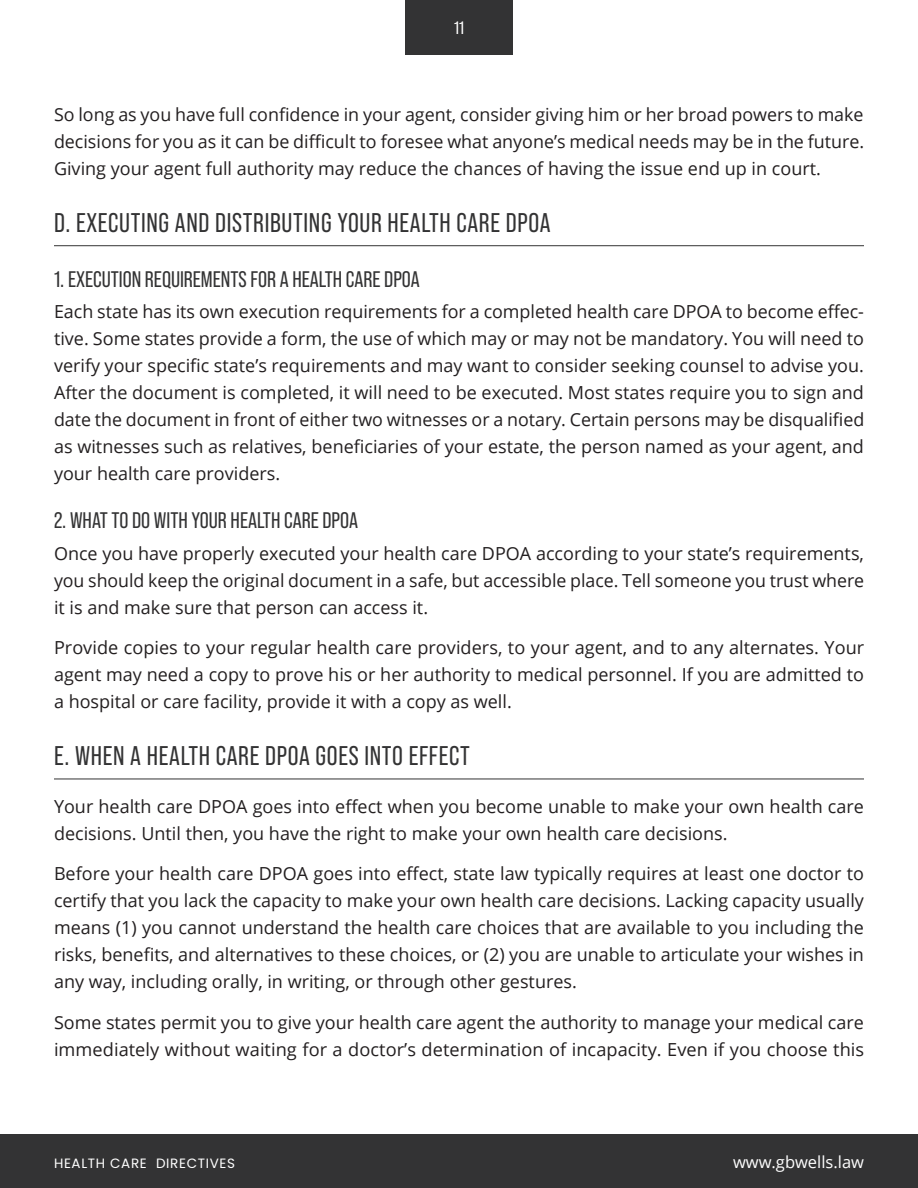
<style>
.page{position:relative;width:918px;height:1188px;background:#fff}
.page>*{position:absolute;margin:0;border:0;box-sizing:border-box;transform-origin:0 0}
.H1_-_Heading_1{font:27px "Bebas Neue Pro";letter-spacing:.025em;color:#333334}
.H2_-_Heading_2{font:22.5px "Bebas Neue Pro";color:#333334}
.P1_1_-_Basic_Paragra{font:18px/27px "Open Sans";color:#231f20;text-align:justify}
.t1{font:18px "Bebas Neue Pro";color:#fff}
.t2{font:16.5px "Open Sans";color:#fff}
.t3{font:13.5px "Poppins";letter-spacing:.05em;color:#fff}
</style>
<div class="page">
<div style="left:405px;top:0;width:108px;height:54px;background:#333334"></div>
<div style="left:0;top:1134px;width:918px;height:54px;background:#333334"></div>
<hr style="left:54px;top:245px;width:810px;height:1px;background:#333334">
<hr style="left:54px;top:779px;width:810px;height:1px;background:#333334">
<p class="t1" style="left:454px;top:18px;width:11px">11</p>
<p class="P1_1_-_Basic_Paragra" style="left:54px;top:101px;width:812px">So long as you have full confidence in your agent, consider giving him or her broad powers to make decisions for you as it can be difficult to foresee what anyone’s medical needs may be in the future.<br>Giving your agent full authority may reduce the chances of having the issue end up in court.</p>
<p class="H1_-_Heading_1" style="left:54px;top:207px;width:498px">D. EXECUTING AND DISTRIBUTING YOUR HEALTH CARE DPOA</p>
<p class="H2_-_Heading_2" style="left:54px;top:266px;width:367px">1. EXECUTION REQUIREMENTS FOR A HEALTH CARE DPOA</p>
<p class="P1_1_-_Basic_Paragra" style="left:54px;top:298px;width:812px">Each state has its own execution requirements for a completed health care DPOA to become effec&shy;tive. Some states provide a form, the use of which may or may not be mandatory. You will need to verify your specific state’s requirements and may want to consider seeking counsel to advise you.<br>After the document is completed, it will need to be executed. Most states require you to sign and date the document in front of either two witnesses or a notary. Certain persons may be disqualified as witnesses such as relatives, beneficiaries of your estate, the person named as your agent, and your health care providers.</p>
<p class="H2_-_Heading_2" style="left:54px;top:508px;width:306px">2. WHAT TO DO WITH YOUR HEALTH CARE DPOA</p>
<p class="P1_1_-_Basic_Paragra" style="left:54px;top:539px;width:812px">Once you have properly executed your health care DPOA according to your state’s requirements, you should keep the original document in a safe, but accessible place. Tell someone you trust where it is and make sure that person can access it.</p>
<p class="P1_1_-_Basic_Paragra" style="left:54px;top:634px;width:812px">Provide copies to your regular health care providers, to your agent, and to any alternates. Your agent may need a copy to prove his or her authority to medical personnel. If you are admitted to a hospital or care facility, provide it with a copy as well.</p>
<p class="H1_-_Heading_1" style="left:54px;top:741px;width:417px">E. WHEN A HEALTH CARE DPOA GOES INTO EFFECT</p>
<p class="P1_1_-_Basic_Paragra" style="left:54px;top:792px;width:811px">Your health care DPOA goes into effect when you become unable to make your own health care decisions. Until then, you have the right to make your own health care decisions.</p>
<p class="P1_1_-_Basic_Paragra" style="left:54px;top:860px;width:812px">Before your health care DPOA goes into effect, state law typically requires at least one doctor to certify that you lack the capacity to make your own health care decisions. Lacking capacity usually means (1) you cannot understand the health care choices that are available to you including the risks, benefits, and alternatives to these choices, or (2) you are unable to articulate your wishes in any way, including orally, in writing, or through other gestures.</p>
<p class="P1_1_-_Basic_Paragra" style="left:54px;top:1008px;width:812px">Some states permit you to give your health care agent the authority to manage your medical care immediately without waiting for a doctor’s determination of incapacity. Even if you choose this</p>
<p class="t3" style="left:54px;top:1156px;width:183px">HEALTH CARE DIRECTIVES</p>
<p class="t2" style="left:733px;top:1151px;width:132px">www.gbwells.law</p>
</div>
